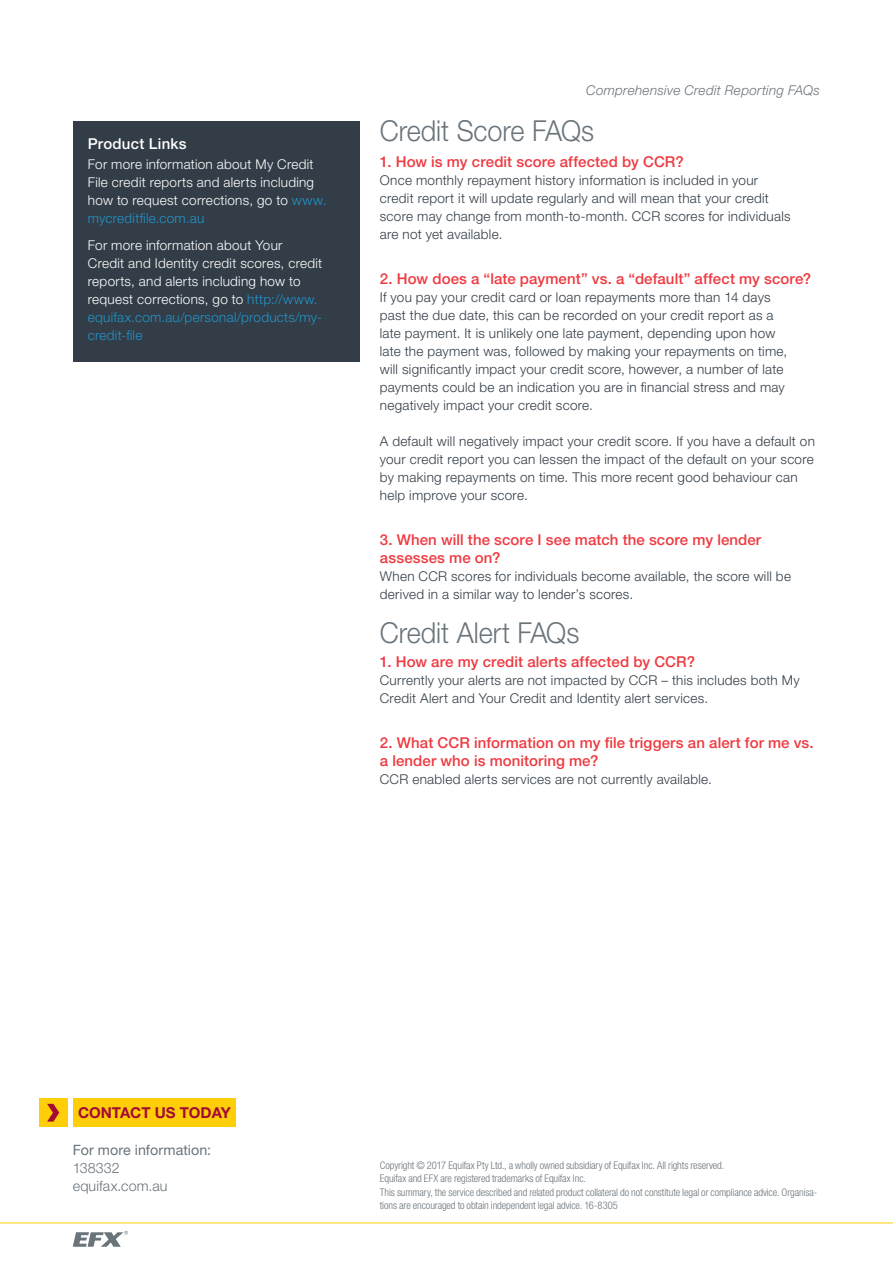
<style>
.page{position:relative;width:893px;height:1263px;background:#fff}
.page>*{position:absolute;margin:0;border:0;box-sizing:border-box;transform-origin:0 0}
.Subtitle{font:300 28.95px "Helvetica Neue LT Std";letter-spacing:-.005em;color:#6a747b;scale:.93 1}
.Subhead_1{font:500 15px/18px "Helvetica Neue LT Std";letter-spacing:.005em;color:#ee3a41}
.t1{font:700 15px "Helvetica Neue LT Std";color:#a30a34}
.Sidebar-Title__Rev{font:500 15px "Helvetica Neue LT Std";letter-spacing:.015em;color:#fff}
.CONTACT_US-email_pho{font:300 14.25px "Helvetica Neue LT Std";letter-spacing:.01em;color:#6a747b}
.CONTACT_US-email_pho-2{font:14.25px "Helvetica Neue LT Std";letter-spacing:.005em;color:#6a747b}
.Body_Copy-1st_Paragr{font:300 13.5px/18px "Helvetica Neue LT Std";letter-spacing:.02em;color:#323d47}
.Body_Copy-Paragraph{font:300 13.5px/18px "Helvetica Neue LT Std";letter-spacing:.02em;color:#323d47}
.Sidebar-Paragraph__R{font:300 13.5px/18px "Helvetica Neue LT Std";letter-spacing:.02em;color:#fff}
.Sidebar-1st_Paragrap{font:300 13.5px/18px "Helvetica Neue LT Std";letter-spacing:.02em;color:#fff}
.t2{font:italic 300 13.5px "Helvetica Neue LT Std";letter-spacing:.02em;color:#6a747b}
.Copyright{font:300 condensed 10.5px/13.5px "Helvetica Neue LT Std";letter-spacing:-.01em;color:#6a747b}
.s1{color:#2293ca}
</style>
<div class="page">
<div style="left:73px;top:1098px;width:163px;height:29px;background:#fece08"></div>
<div style="left:39px;top:1098px;width:28px;height:29px;background:#fece08"></div>
<svg style="left:47px;top:1104px;width:12px;height:17px"></svg>
<hr style="left:0;top:1222px;width:893px;height:1px;background:#fece08">
<svg style="left:73px;top:1231px;width:55px;height:16px"></svg>
<div style="left:73px;top:122px;width:287px;height:240px;background:#323d47"></div>
<p class="Sidebar-Title__Rev" style="left:88px;top:135px;width:100px">Product Links</p>
<p class="Sidebar-1st_Paragrap" style="left:88px;top:155px;width:240px">For more information about My Credit File credit reports and alerts including how to request corrections, go to <span class="s1">www. mycreditfile.com.au</span></p>
<p class="Sidebar-Paragraph__R" style="left:88px;top:236px;width:236px">For more information about Your<br>Credit and Identity credit scores, credit reports, and alerts including how to request corrections, go to <span class="s1">http://www. equifax.com.au/personal/products/my&shy;credit-file</span></p>
<p class="t2" style="left:586px;top:82px;width:235px">Comprehensive Credit Reporting FAQs</p>
<p class="Subtitle" style="left:380px;top:113px;width:232px">Credit Score FAQs</p>
<p class="Subhead_1" style="left:380px;top:152px;width:305px">1. How is my credit score affected by CCR?</p>
<p class="Body_Copy-1st_Paragr" style="left:380px;top:171px;width:412px">Once monthly repayment history information is included in your credit report it will update regularly and will mean that your credit score may change from month-to-month. CCR scores for individuals are not yet available.</p>
<p class="Subhead_1" style="left:380px;top:269px;width:433px">2. How does a “late payment” vs. a “default” affect my score?</p>
<p class="Body_Copy-1st_Paragr" style="left:380px;top:288px;width:409px">If you pay your credit card or loan repayments more than 14 days past the due date, this can be recorded on your credit report as a late payment. It is unlikely one late payment, depending upon how late the payment was, followed by making your repayments on time, will significantly impact your credit score, however, a number of late payments could be an indication you are in financial stress and may negatively impact your credit score.</p>
<p class="Body_Copy-Paragraph" style="left:380px;top:432px;width:437px">A default will negatively impact your credit score. If you have a default on your credit report you can lessen the impact of the default on your score by making repayments on time. This more recent good behaviour can help improve your score.</p>
<p class="Subhead_1" style="left:380px;top:530px;width:383px">3. When will the score I see match the score my lender assesses me on?</p>
<p class="Body_Copy-1st_Paragr" style="left:380px;top:567px;width:413px">When CCR scores for individuals become available, the score will be derived in a similar way to lender’s scores.</p>
<p class="Subtitle" style="left:380px;top:615px;width:216px">Credit Alert FAQs</p>
<p class="Subhead_1" style="left:380px;top:653px;width:317px">1. How are my credit alerts affected by CCR?</p>
<p class="Body_Copy-1st_Paragr" style="left:380px;top:671px;width:421px">Currently your alerts are not impacted by CCR – this includes both My<br>Credit Alert and Your Credit and Identity alert services.</p>
<p class="Subhead_1" style="left:380px;top:734px;width:435px">2. What CCR information on my file triggers an alert for me vs. a lender who is monitoring me?</p>
<p class="Body_Copy-1st_Paragr" style="left:380px;top:770px;width:334px">CCR enabled alerts services are not currently available.</p>
<p class="t1" style="left:78px;top:1103px;width:154px">CONTACT US TODAY</p>
<p class="CONTACT_US-email_pho-2" style="left:73px;top:1141px;width:140px">For more information:</p>
<p class="CONTACT_US-email_pho" style="left:73px;top:1159px;width:48px">138332</p>
<p class="CONTACT_US-email_pho" style="left:73px;top:1177px;width:96px">equifax.com.au</p>
<p class="Copyright" style="left:380px;top:1158px;width:346px">Copyright © 2017 Equifax Pty Ltd., a wholly owned subsidiary of Equifax Inc. All rights reserved.<br>Equifax and EFX are registered trademarks of Equifax Inc.</p>
<p class="Copyright" style="left:380px;top:1185px;width:439px">This summary, the service described and related product collateral do not constitute legal or compliance advice. Organisa&shy;tions are encouraged to obtain independent legal advice. 16-8305</p>
</div>
